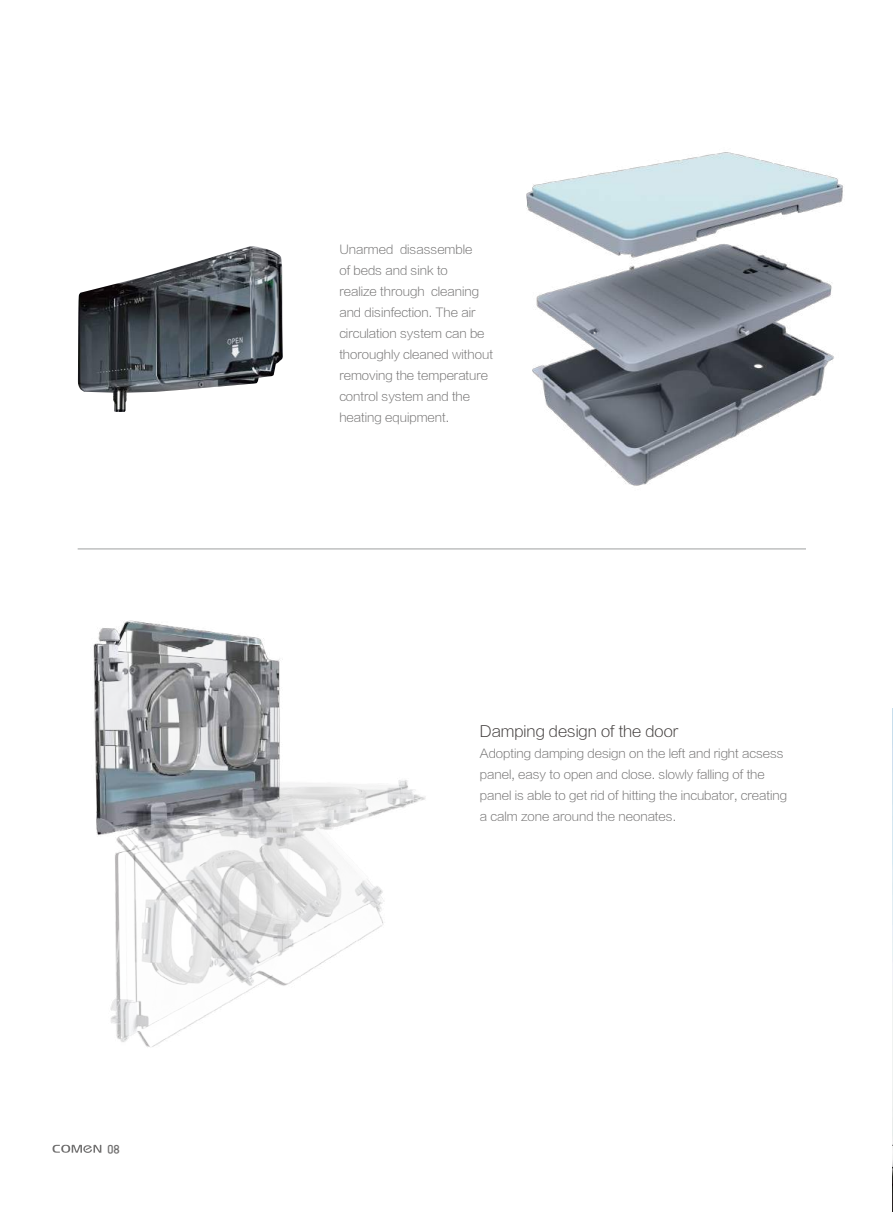
<style>
.page{position:relative;width:893px;height:1212px;background:#fff}
.page>*{position:absolute;margin:0;border:0;box-sizing:border-box;transform-origin:0 0}
.t1{font:15px "FZLTXHJW GB1 0";color:#3e3a39}
.t2{font:12px/21px "FZLTXHJW GB1 0";color:#727171}
.t3{font:12px "DIN";color:#727171}
</style>
<div class="page">
<img style="left:892px;top:709px;width:1px;height:503px">
<img style="left:526px;top:152px;width:317px;height:334px">
<hr style="left:78px;top:548px;width:728px;height:1px;background:#9fa0a0">
<svg style="left:53px;top:1145px;width:48px;height:8px"></svg>
<img style="left:78px;top:246px;width:205px;height:166px">
<img style="left:93px;top:620px;width:333px;height:427px">
<p class="t3" style="left:107px;top:1143px;width:14px">08</p>
<p class="t2" style="left:339px;top:239px;width:155px">Unarmed disassemble<br>of beds and sink to<br>realize through cleaning and disinfection. The air circulation system can be thoroughly cleaned without removing the temperature control system and the heating equipment.</p>
<p class="t1" style="left:480px;top:723px;width:200px">Damping design of the door</p>
<p class="t2" style="left:480px;top:743px;width:309px">Adopting damping design on the left and right acsess panel, easy to open and close. slowly falling of the panel is able to get rid of hitting the incubator, creating a calm zone around the neonates.</p>
</div>
